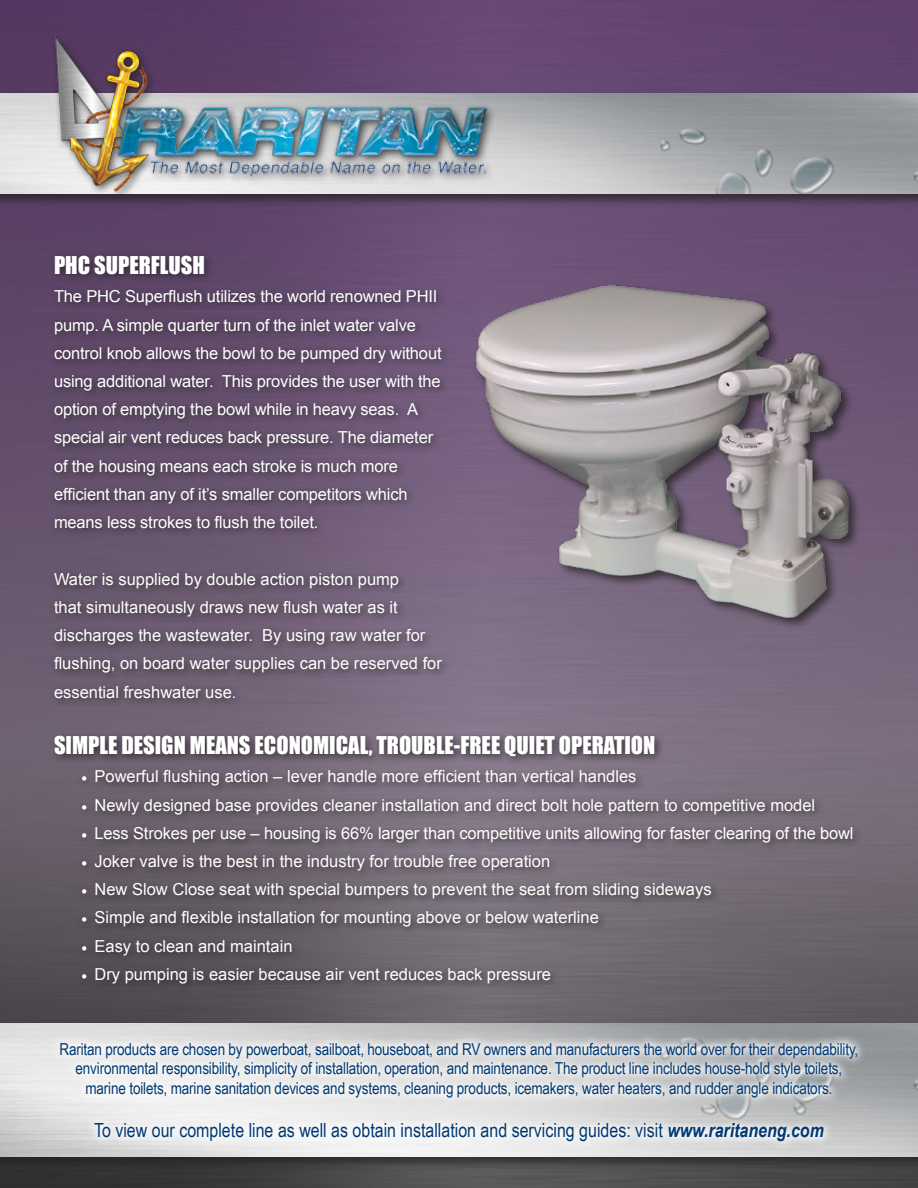
<style>
.page{position:relative;width:918px;height:1188px;background:#fff}
.page>*{position:absolute;margin:0;border:0;box-sizing:border-box;transform-origin:0 0}
.t1{font:22.5px "Impact";color:#fff}
.t2{font:19.5px "Arial Narrow";color:#003974}
.t3{font:16.5px/28.2px "Arial";color:#fff}
.t4{font:16.5px/19.8px "Arial Narrow";letter-spacing:-.01em;color:#003974;text-align:center}
.s1{font-family:"Minion Pro"}
.s2{font-weight:700;font-style:italic}
</style>
<div class="page">
<img style="left:0;top:0;width:918px;height:1188px">
<div style="left:0;top:90px;width:918px;height:118px;background:#231f20;opacity:.75"></div>
<img style="left:0;top:93px;width:918px;height:101px">
<div style="left:0;top:1021px;width:918px;height:149px;background:#231f20;opacity:.75"></div>
<img style="left:0;top:1024px;width:918px;height:132px">
<img style="left:19px;top:25px;width:516px;height:210px">
<div style="left:49px;top:250px;width:814px;height:743px;background:#231f20;opacity:.75"></div>
<img style="left:469px;top:266px;width:395px;height:363px">
<svg style="left:51px;top:1033px;width:816px;height:118px"></svg>
<h1 class="t1" style="left:54px;top:248px;width:152px">PHC SUPERFLUSH</h1>
<p class="t3" style="left:54px;top:283px;width:389px">The PHC Superflush utilizes the world renowned PHII pump. A simple quarter turn of the inlet water valve control knob allows the bowl to be pumped dry without using additional water. This provides the user with the option of emptying the bowl while in heavy seas. A special air vent reduces back pressure. The diameter of the housing means each stroke is much more efficient than any of it’s smaller competitors which means less strokes to flush the toilet.</p>
<p class="t3" style="left:54px;top:565px;width:389px">Water is supplied by double action piston pump<br>that simultaneously draws new flush water as it discharges the wastewater. By using raw water for flushing, on board water supplies can be reserved for essential freshwater use.</p>
<h1 class="t1" style="left:54px;top:728px;width:603px">SIMPLE DESIGN MEANS ECONOMICAL, TROUBLE-FREE QUIET OPERATION</h1>
<p class="t3" style="left:81px;top:763px;width:557px"><span class="s1">•</span> Powerful flushing action – lever handle more efficient than vertical handles</p>
<p class="t3" style="left:81px;top:791px;width:736px"><span class="s1">•</span> Newly designed base provides cleaner installation and direct bolt hole pattern to competitive model</p>
<p class="t3" style="left:81px;top:819px;width:774px"><span class="s1">•</span> Less Strokes per use – housing is 66% larger than competitive units allowing for faster clearing of the bowl</p>
<p class="t3" style="left:81px;top:847px;width:471px"><span class="s1">•</span> Joker valve is the best in the industry for trouble free operation</p>
<p class="t3" style="left:81px;top:876px;width:632px"><span class="s1">•</span> New Slow Close seat with special bumpers to prevent the seat from sliding sideways</p>
<p class="t3" style="left:81px;top:904px;width:519px"><span class="s1">•</span> Simple and flexible installation for mounting above or below waterline</p>
<p class="t3" style="left:81px;top:932px;width:213px"><span class="s1">•</span> Easy to clean and maintain</p>
<p class="t3" style="left:81px;top:960px;width:472px"><span class="s1">•</span> Dry pumping is easier because air vent reduces back pressure</p>
<p class="t4" style="left:60px;top:1038px;width:800px">Raritan products are chosen by powerboat, sailboat, houseboat, and RV owners and manufacturers the world over for their dependability, environmental responsibility, simplicity of installation, operation, and maintenance. The product line includes house-hold style toilets, marine toilets, marine sanitation devices and systems, cleaning products, icemakers, water heaters, and rudder angle indicators.</p>
<p class="t2" style="left:94px;top:1116px;width:731px">To view our complete line as well as obtain installation and servicing guides: visit <span class="s2">www.raritaneng.com</span></p>
</div>
